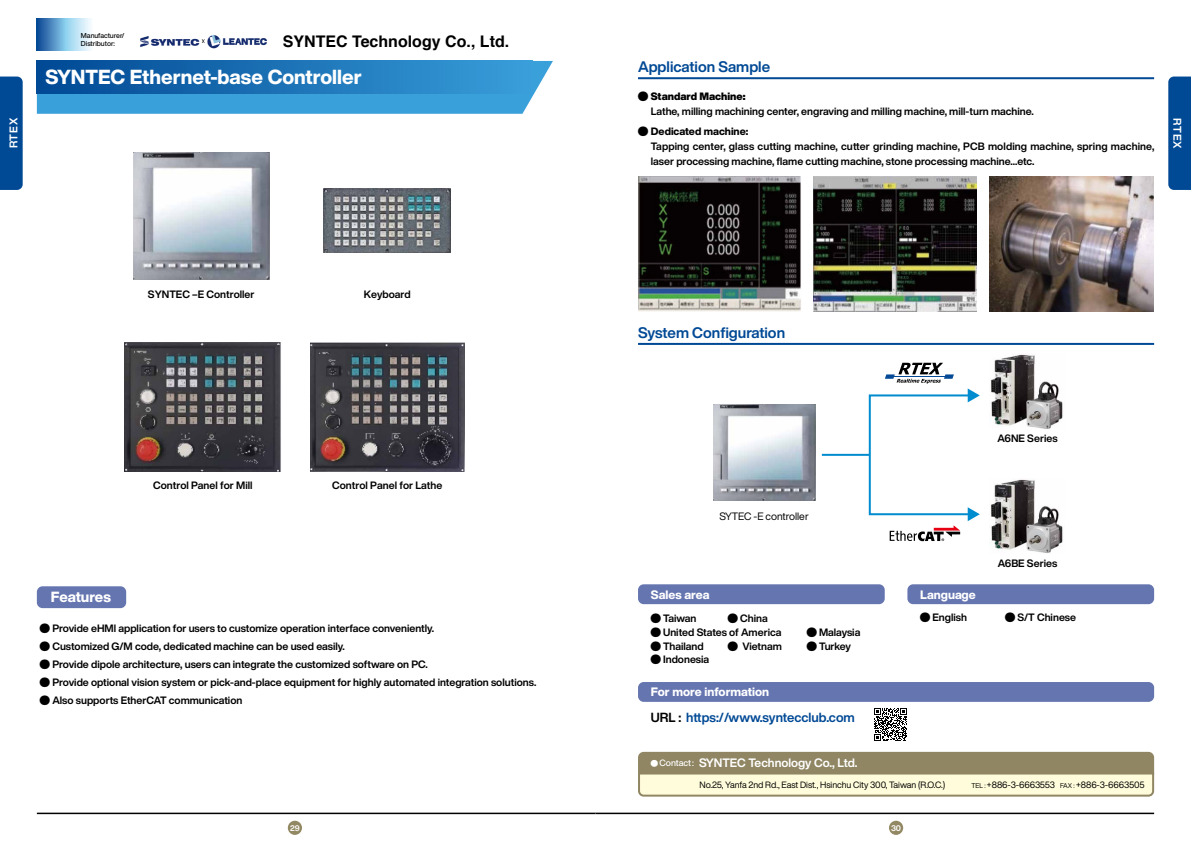
<style>
.page{position:relative;width:1191px;height:842px;background:#fff}
.page>*{position:absolute;margin:0;border:0;box-sizing:border-box;transform-origin:0 0}
.t1{font:800 20px "Helvetica Now Display";color:#fff}
.t2{font:700 16px "Helvetica";color:#000}
.t3{font:700 15px "Helvetica Now Display";color:#004995}
.t4{font:800 14.5px "Helvetica Now Display";letter-spacing:-.005em;color:#fff}
.t5{font:700 13px "Helvetica Now Display";color:#004995}
.t6{font:800 12px "Helvetica Now Display";color:#fff}
.t7{font:700 12px "Helvetica Now Display";letter-spacing:-.005em;color:#fff}
.t8{font:700 11px "Helvetica Now Display";letter-spacing:.07em;color:#fff}
.t9{font:700 10.5px/15px "Helvetica Now Display";color:#000}
.t10{font:800 10.5px "Helvetica Now Display";color:#000}
.t11{font:900 10.5px "Helvetica Now Display";color:#000}
.t12{font:10.5px "Helvetica Now Display";color:#000}
.t13{font:9px "Helvetica Now Display";letter-spacing:-.005em;color:#000}
.t14{font:700 8px "Helvetica Now Display";color:#fff}
.t15{font:500 7px/8px "Helvetica Now Display";color:#000}
.s1{color:#000}
.s2{font-weight:500;font-size:7.5px}
.s3{font-weight:500;font-size:9px}
.s4{font-size:6.8px}
</style>
<div class="page">
<svg style="left:37px;top:18px;width:54px;height:33px;background:#83b5d9"></svg>
<div style="left:288px;top:821px;width:14px;height:14px;background:#928863;border-radius:50%"></div>
<div style="left:889px;top:821px;width:14px;height:14px;background:#928863;border-radius:50%"></div>
<hr style="left:37px;top:813px;width:558px;height:1px;background:#000">
<hr style="left:595px;top:813px;width:559px;height:1px;background:#000">
<svg style="left:37px;top:61px;width:516px;height:53px;background:#48a5db"></svg>
<div style="left:37px;top:61px;width:495px;height:32px;background:linear-gradient(to right,#004793,#399ed9)"></div>
<div style="left:0;top:77px;width:23px;height:113px;background:#004995"></div>
<div style="left:1168px;top:77px;width:23px;height:113px;background:#004995"></div>
<hr style="left:638px;top:77px;width:516px;height:2px;background:#004995">
<img style="left:989px;top:177px;width:164px;height:134px">
<img style="left:813px;top:177px;width:164px;height:134px">
<img style="left:638px;top:177px;width:163px;height:134px">
<hr style="left:638px;top:343px;width:516px;height:2px;background:#004995">
<hr style="left:822px;top:454px;width:47px;height:2px;background:#008ccf">
<div style="left:868px;top:394px;width:102px;height:121px;border:2px solid #008ccf"></div>
<svg style="left:967px;top:507px;width:12px;height:14px"></svg>
<svg style="left:967px;top:388px;width:12px;height:14px"></svg>
<svg style="left:889px;top:525px;width:71px;height:16px"></svg>
<img style="left:991px;top:354px;width:72px;height:75px">
<img style="left:991px;top:479px;width:72px;height:74px">
<svg style="left:885px;top:362px;width:69px;height:22px"></svg>
<hr style="left:890px;top:376px;width:58px;height:1px;background:#054a97">
<img style="left:713px;top:404px;width:102px;height:96px">
<svg style="left:638px;top:751px;width:517px;height:46px;background:#c3bc9b"></svg>
<div style="left:638px;top:584px;width:246px;height:20px;background:#6575b0;border-radius:6px"></div>
<div style="left:907px;top:584px;width:247px;height:20px;background:#6575b0;border-radius:6px"></div>
<div style="left:638px;top:682px;width:516px;height:20px;background:#6575b0;border-radius:6px"></div>
<img style="left:874px;top:708px;width:33px;height:33px">
<img style="left:140px;top:34px;width:127px;height:15px">
<img style="left:133px;top:152px;width:136px;height:128px">
<img style="left:324px;top:189px;width:127px;height:63px">
<img style="left:125px;top:343px;width:156px;height:128px">
<img style="left:310px;top:342px;width:154px;height:129px">
<div style="left:37px;top:586px;width:89px;height:22px;background:#6575b0;border-radius:6px"></div>
<p class="t15" style="left:81px;top:32px;width:45px">Manufacturer/<br>Distributor:</p>
<h2 class="t2" style="left:283px;top:28px;width:228px">SYNTEC Technology Co., Ltd.</h2>
<h3 class="t3" style="left:638px;top:57px;width:134px">Application Sample</h3>
<p class="t11" style="left:638px;top:89px;width:109px">● Standard Machine:</p>
<p class="t9" style="left:651px;top:103px;width:384px">Lathe, milling machining center, engraving and milling machine, mill-turn machine.</p>
<p class="t10" style="left:638px;top:124px;width:112px">● Dedicated machine:</p>
<p class="t9" style="left:651px;top:139px;width:505px">Tapping center, glass cutting machine, cutter grinding machine, PCB molding machine, spring machine, laser processing machine, flame cutting machine, stone processing machine...etc.</p>
<h1 class="t1" style="left:45px;top:63px;width:318px">SYNTEC Ethernet-base Controller</h1>
<p class="t8" style="left:6px;top:148px;width:32px;rotate:-90deg">RTEX</p>
<p class="t8" style="left:1185px;top:118px;width:32px;rotate:90deg">RTEX</p>
<p class="t9" style="left:148px;top:287px;width:108px">SYNTEC –E Controller</p>
<p class="t9" style="left:364px;top:287px;width:49px">Keyboard</p>
<p class="t9" style="left:153px;top:478px;width:101px">Control Panel for Mill</p>
<p class="t9" style="left:332px;top:478px;width:112px">Control Panel for Lathe</p>
<h3 class="t4" style="left:51px;top:587px;width:62px">Features</h3>
<p class="t9" style="left:40px;top:621px;width:396px">● Provide eHMl application for users to customize operation interface conveniently.</p>
<p class="t9" style="left:40px;top:639px;width:307px">● Customized G/M code, dedicated machine can be used easily.</p>
<p class="t9" style="left:40px;top:657px;width:389px">● Provide dipole architecture, users can integrate the customized software on PC.</p>
<p class="t9" style="left:40px;top:675px;width:498px">● Provide optional vision system or pick-and-place equipment for highly automated integration solutions.</p>
<p class="t9" style="left:40px;top:693px;width:204px">● Also supports EtherCAT communication</p>
<h3 class="t3" style="left:638px;top:322px;width:149px">System Configuration</h3>
<p class="t12" style="left:719px;top:509px;width:91px">SYTEC -E controller</p>
<p class="t9" style="left:997px;top:431px;width:62px">A6NE Series</p>
<p class="t9" style="left:997px;top:556px;width:61px">A6BE Series</p>
<p class="t6" style="left:651px;top:586px;width:60px">Sales area</p>
<p class="t6" style="left:920px;top:586px;width:57px">Language</p>
<p class="t9" style="left:651px;top:610px;width:47px">● Taiwan</p>
<p class="t9" style="left:728px;top:610px;width:41px">● China</p>
<p class="t9" style="left:651px;top:624px;width:132px">● United States of America</p>
<p class="t9" style="left:807px;top:624px;width:55px">● Malaysia</p>
<p class="t9" style="left:651px;top:638px;width:54px">● Thailand</p>
<p class="t9" style="left:728px;top:638px;width:55px">● Vietnam</p>
<p class="t9" style="left:807px;top:638px;width:46px">● Turkey</p>
<p class="t9" style="left:651px;top:652px;width:60px">● Indonesia</p>
<p class="t9" style="left:920px;top:610px;width:48px">● English</p>
<p class="t9" style="left:1005px;top:610px;width:72px">● S/T Chinese</p>
<p class="t6" style="left:651px;top:684px;width:120px">For more information</p>
<p class="t5" style="left:651px;top:708px;width:206px"><span class="s1">URL :</span> https://www.syntecclub.com</p>
<p class="t7" style="left:651px;top:755px;width:208px"><span class="s2">●</span> <span class="s3">Contact:</span> SYNTEC Technology Co., Ltd.</p>
<p class="t13" style="left:699px;top:778px;width:247px">No.25, Yanfa 2nd Rd., East Dist., Hsinchu City 300, Taiwan (R.O.C.)</p>
<p class="t13" style="left:971px;top:778px;width:175px"><span class="s4">TEL :</span> +886-3-6663553 <span class="s4">FAX :</span> +886-3-6663505</p>
<p class="t14" style="left:290px;top:822px;width:11px">29</p>
<p class="t14" style="left:891px;top:822px;width:12px">30</p>
</div>
